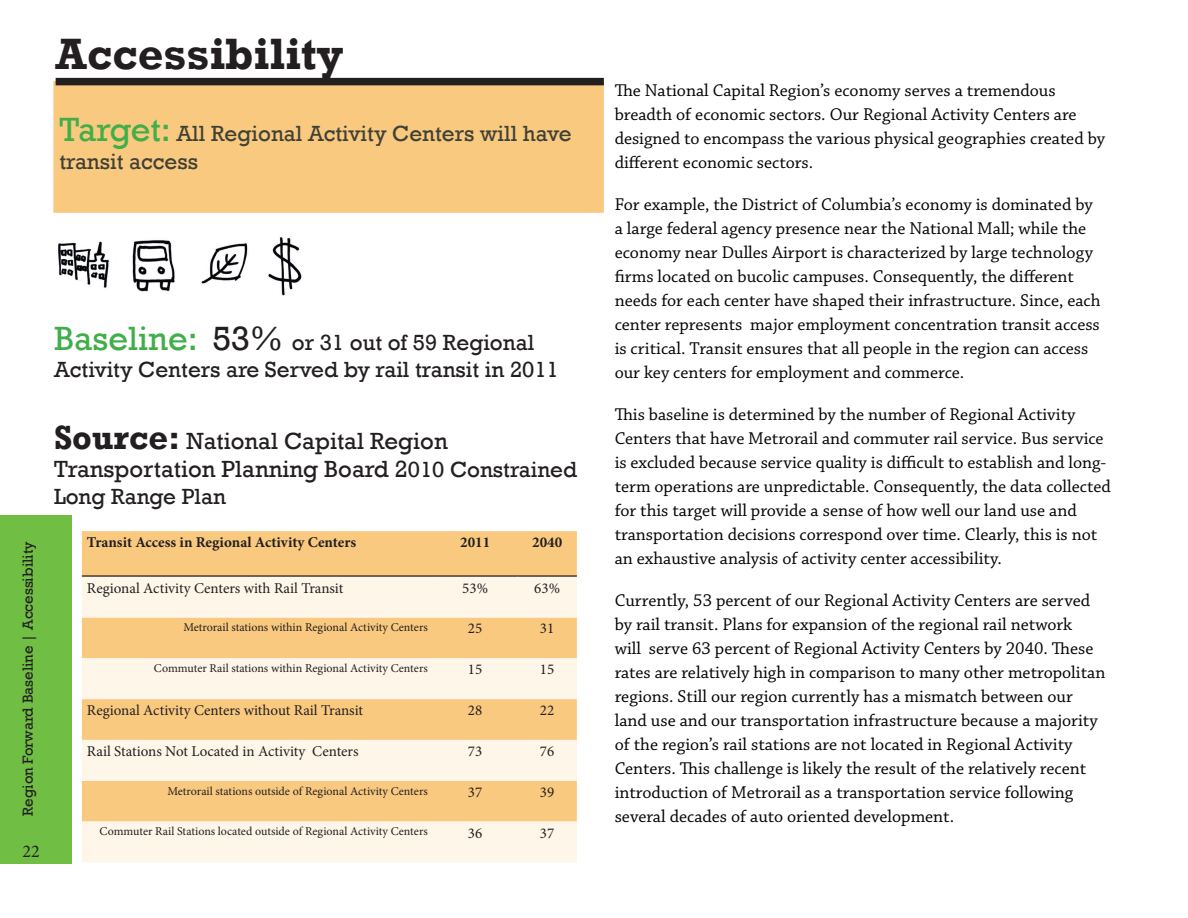
<style>
.page{position:relative;width:1188px;height:918px;background:#fff}
.page>*{position:absolute;margin:0;border:0;box-sizing:border-box;transform-origin:0 0}
.t1{font:700 45px "Rockwell";color:#231f20}
.t2{font:24px/28.8px "Rockwell";color:#231f20}
.t3{font:22.5px/27px "Rockwell";color:#231f20}
.t4{font:22.5px/28.5px "Rockwell";color:#3f4135}
.t5{font:18px/24px "Chaparral Pro";color:#040503}
.t6{font:18px "Minion Pro";color:#231f20}
.t7{font:15px "Minion Pro";color:#231f20}
.t8{font:700 15px "Minion Pro";color:#231f20}
.t9{font:15px "Rockwell";color:#231f20}
.t10{font:12px "Minion Pro";color:#231f20}
.s1{font-size:34.5px;color:#40ae49}
.s2{font-size:34.5px}
.s3{font-weight:700;font-size:34.5px}
.s4{font-size:22.5px}
</style>
<div class="page">
<div style="left:0;top:515px;width:72px;height:349px;background:#70be44"></div>
<div style="left:53px;top:81px;width:551px;height:132px;background:#fac980;border:2px solid #fac980"></div>
<div style="left:56px;top:78px;width:548px;height:7px;background:#231f20"></div>
<img style="left:58px;top:241px;width:51px;height:47px">
<img style="left:132px;top:240px;width:43px;height:52px">
<img style="left:201px;top:243px;width:47px;height:41px">
<img style="left:268px;top:237px;width:34px;height:59px">
<div style="left:82px;top:531px;width:495px;height:44px;background:#fac980"></div>
<svg style="left:82px;top:577px;width:495px;height:285px;background:#fbe2bc"></svg>
<hr style="left:82px;top:575px;width:351px;height:2px;background:#231f20">
<hr style="left:433px;top:575px;width:84px;height:2px;background:#231f20">
<hr style="left:517px;top:575px;width:60px;height:2px;background:#231f20">
<h1 class="t1" style="left:56px;top:26px;width:289px">Accessibility</h1>
<p class="t4" style="left:59px;top:119px;width:514px"><span class="s1">Target:</span> All Regional Activity Centers will have transit access</p>
<p class="t3" style="left:54px;top:330px;width:506px"><span class="s1">Baseline:</span> <span class="s2">53%</span> or 31 out of 59 Regional<br>Activity Centers are Served by rail transit in 2011</p>
<p class="t9" style="left:19px;top:816px;width:276px;rotate:-90deg">Region Forward Baseline | Accessibility</p>
<p class="t6" style="left:22px;top:839px;width:19px">22</p>
<h2 class="t2" style="left:54px;top:427px;width:525px"><span class="s3">Source:</span> National Capital Region<br>Transportation Planning Board 2<span class="s4">010 Constrained</span></h2>
<p class="t3" style="left:54px;top:484px;width:174px">Long Range Plan</p>
<p class="t8" style="left:87px;top:532px;width:271px">Transit Access in Regional Activity Centers</p>
<p class="t8" style="left:460px;top:532px;width:31px">2011</p>
<p class="t8" style="left:532px;top:532px;width:31px">2040</p>
<p class="t7" style="left:87px;top:578px;width:258px">Regional Activity Centers with Rail Transit</p>
<p class="t7" style="left:462px;top:578px;width:27px">53%</p>
<p class="t7" style="left:534px;top:578px;width:27px">63%</p>
<p class="t10" style="left:183px;top:619px;width:246px">Metrorail stations within Regional Activity Centers</p>
<p class="t7" style="left:468px;top:619px;width:16px">25</p>
<p class="t7" style="left:540px;top:619px;width:16px">31</p>
<p class="t10" style="left:154px;top:660px;width:275px">Commuter Rail stations within Regional Activity Centers</p>
<p class="t7" style="left:468px;top:659px;width:16px">15</p>
<p class="t7" style="left:540px;top:659px;width:16px">15</p>
<p class="t7" style="left:87px;top:700px;width:278px">Regional Activity Centers without Rail Transit</p>
<p class="t7" style="left:468px;top:700px;width:16px">28</p>
<p class="t7" style="left:540px;top:700px;width:16px">22</p>
<p class="t7" style="left:87px;top:741px;width:273px">Rail Stations Not Located in Activity Centers</p>
<p class="t7" style="left:468px;top:741px;width:16px">73</p>
<p class="t7" style="left:540px;top:741px;width:16px">76</p>
<p class="t10" style="left:167px;top:783px;width:262px">Metrorail stations outside of Regional Activity Centers</p>
<p class="t7" style="left:468px;top:782px;width:16px">37</p>
<p class="t7" style="left:540px;top:782px;width:16px">39</p>
<p class="t10" style="left:100px;top:823px;width:330px">Commuter Rail Stations located outside of Regional Activity Centers</p>
<p class="t7" style="left:468px;top:823px;width:16px">36</p>
<p class="t7" style="left:540px;top:823px;width:16px">37</p>
<p class="t5" style="left:615px;top:79px;width:492px">The National Capital Region’s economy serves a tremendous breadth of economic sectors. Our Regional Activity Centers are designed to encompass the various physical geographies created by different economic sectors.</p>
<p class="t5" style="left:615px;top:193px;width:487px">For example, the District of Columbia’s economy is dominated by a large federal agency presence near the National Mall; while the economy near Dulles Airport is characterized by large technology firms located on bucolic campuses. Consequently, the different needs for each center have shaped their infrastructure. Since, each center represents major employment concentration transit access is critical. Transit ensures that all people in the region can access our key centers for employment and commerce.</p>
<p class="t5" style="left:615px;top:403px;width:498px">This baseline is determined by the number of Regional Activity Centers that have Metrorail and commuter rail service. Bus service is excluded because service quality is difficult to establish and long&shy;term operations are unpredictable. Consequently, the data collected for this target will provide a sense of how well our land use and transportation decisions correspond over time. Clearly, this is not an exhaustive analysis of activity center accessibility.</p>
<p class="t5" style="left:615px;top:589px;width:492px">Currently, 53 percent of our Regional Activity Centers are served by rail transit. Plans for expansion of the regional rail network<br>will serve 63 percent of Regional Activity Centers by 2040. These rates are relatively high in comparison to many other metropolitan regions. Still our region currently has a mismatch between our land use and our transportation infrastructure because a majority of the region’s rail stations are not located in Regional Activity Centers. This challenge is likely the result of the relatively recent introduction of Metrorail as a transportation service following several decades of auto oriented development.</p>
</div>
